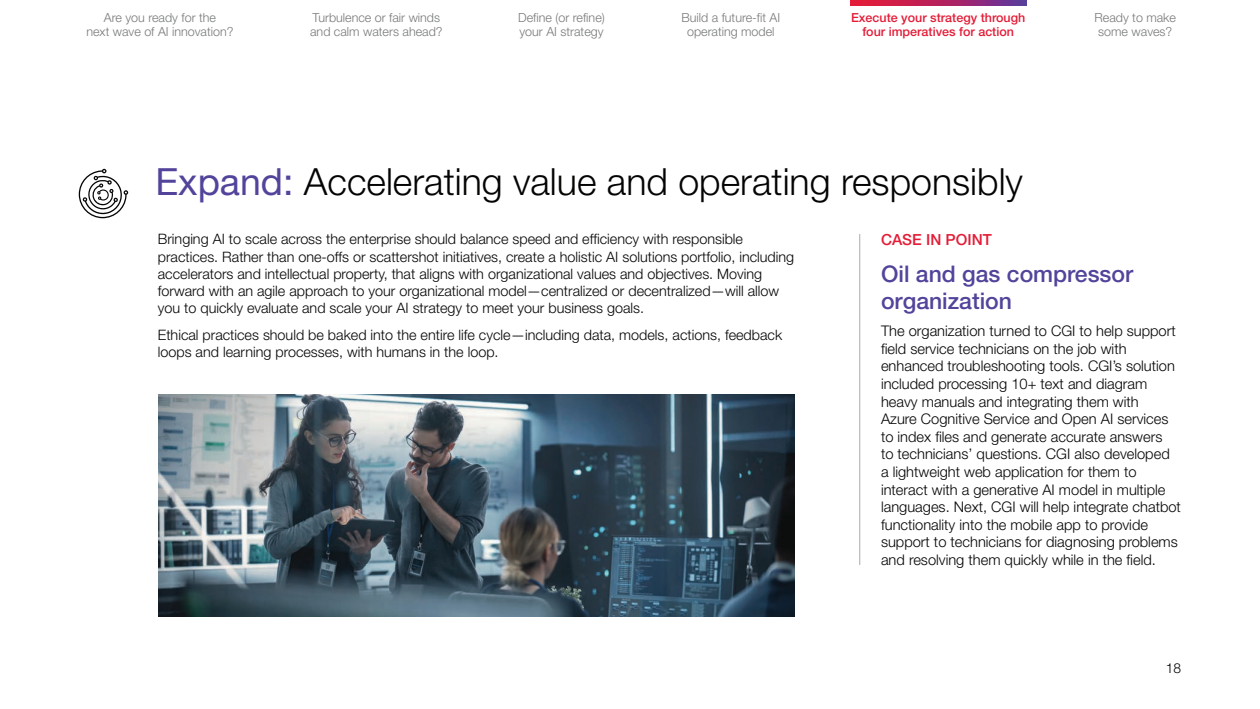
<style>
.page{position:relative;width:1260px;height:709px;background:#fff}
.page>*{position:absolute;margin:0;border:0;box-sizing:border-box;transform-origin:0 0}
.t1{font:300 37.5px "Helvetica Neue LT Pro";color:#040503}
.t2{font:500 23px/27.5px "Helvetica Neue LT Pro";color:#53439b}
.t3{font:500 15.25px "Helvetica Neue LT Pro";color:#e41c37}
.t4{font:300 14.62px/17.6px "Helvetica Neue LT Pro";color:#040503}
.t5{font:300 14.38px/17.2px "Helvetica Neue LT Pro";color:#040503}
.t6{font:300 13.75px "Helvetica Neue LT Pro";color:#040503}
.t7{font:300 12.5px/13.8px "Helvetica Neue LT Pro";color:#77797a}
.t8{font:500 12.5px/13.8px "Helvetica Neue LT Pro";color:#e41c37;text-align:center}
.s1{font-weight:400;color:#53439b}
</style>
<div class="page">
<svg style="left:850px;top:0;width:176px;height:6px"></svg>
<img style="left:159px;top:394px;width:635px;height:222px">
<hr style="left:859px;top:234px;width:1px;height:331px;background:#bbbdbf">
<svg style="left:79px;top:169px;width:49px;height:49px"></svg>
<p class="t7" style="left:86px;top:11px;width:149px;text-align:center">Are you ready for the<br>next wave of AI innovation?</p>
<p class="t7" style="left:310px;top:11px;width:134px">Turbulence or fair winds and calm waters ahead?</p>
<p class="t7" style="left:518px;top:11px;width:88px">Define (or refine) your AI strategy</p>
<p class="t7" style="left:681px;top:11px;width:100px;text-align:center">Build a future-fit AI operating model</p>
<p class="t7" style="left:1095px;top:11px;width:83px">Ready to make some waves?</p>
<p class="t8" style="left:851px;top:11px;width:176px">Execute your strategy through four imperatives for action</p>
<h1 class="t1" style="left:155px;top:159px;width:869px"><span class="s1">Expand:</span> Accelerating value and operating responsibly</h1>
<p class="t5" style="left:158px;top:230px;width:638px">Bringing AI to scale across the enterprise should balance speed and efficiency with responsible practices. Rather than one-offs or scattershot initiatives, create a holistic AI solutions portfolio, including accelerators and intellectual property, that aligns with organizational values and objectives. Moving forward with an agile approach to your organizational model—centralized or decentralized—will allow you to quickly evaluate and scale your AI strategy to meet your business goals.</p>
<p class="t5" style="left:158px;top:325px;width:626px">Ethical practices should be baked into the entire life cycle—including data, models, actions, feedback loops and learning processes, with humans in the loop.</p>
<p class="t3" style="left:881px;top:230px;width:112px">CASE IN POINT</p>
<h2 class="t2" style="left:881px;top:259px;width:254px">Oil and gas compressor organization</h2>
<p class="t4" style="left:881px;top:322px;width:301px">The organization turned to CGI to help support field service technicians on the job with enhanced troubleshooting tools. CGI’s solution included processing 10+ text and diagram heavy manuals and integrating them with<br>Azure Cognitive Service and Open AI services to index files and generate accurate answers<br>to technicians’ questions. CGI also developed a lightweight web application for them to interact with a generative AI model in multiple languages. Next, CGI will help integrate chatbot functionality into the mobile app to provide support to technicians for diagnosing problems and resolving them quickly while in the field.</p>
<p class="t6" style="left:1166px;top:660px;width:17px">18</p>
</div>
